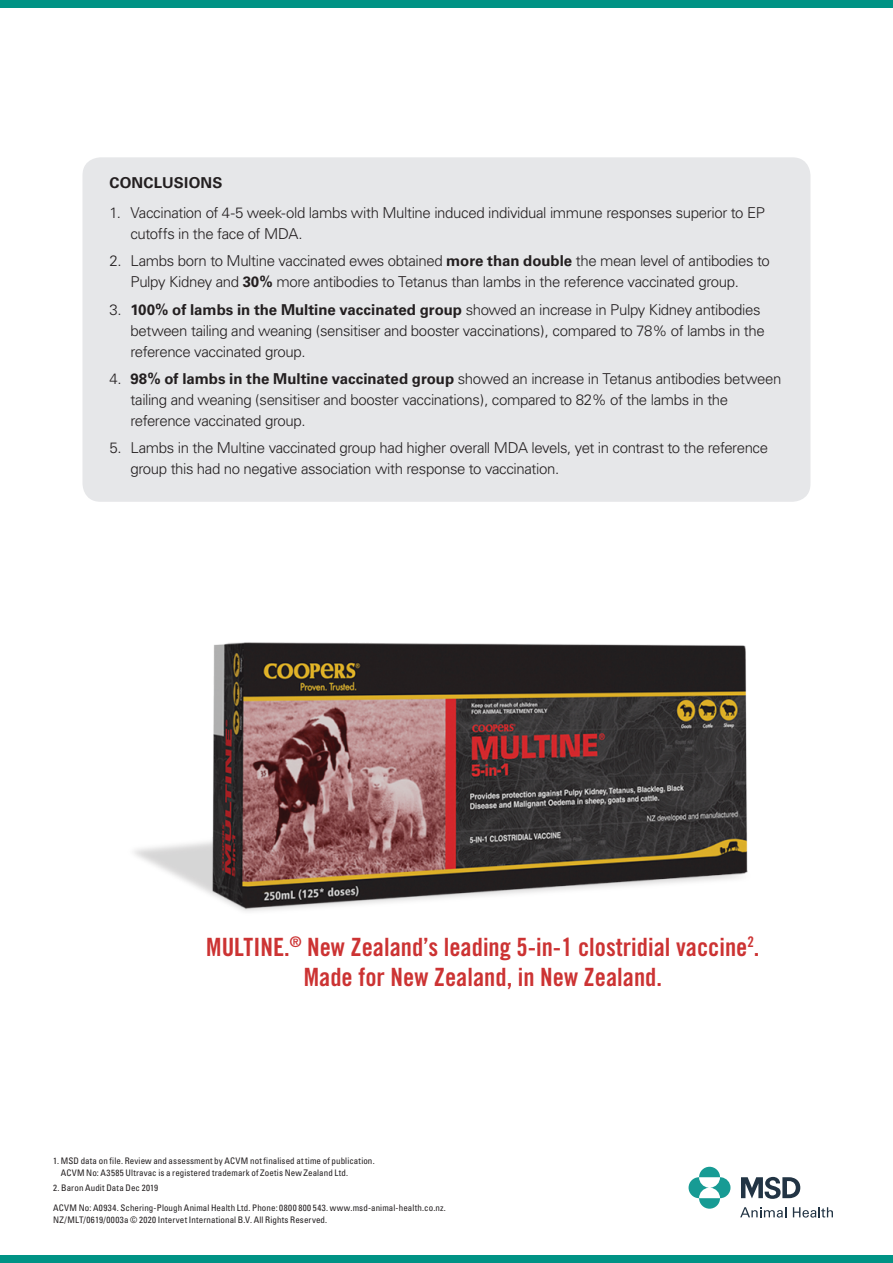
<style>
.page{position:relative;width:893px;height:1263px;background:#fff}
.page>*{position:absolute;margin:0;border:0;box-sizing:border-box;transform-origin:0 0}
.t1{font:25.2px/30.3px "Trade Gothic LT Std Bd Cn 20";color:#c33;text-align:center}
.t2{font:300 15px/21px "Univers";letter-spacing:-.025em;color:#231f20}
.t3{font:700 15px "Univers LT Std";letter-spacing:.015em;color:#231f20}
.t4{font:condensed 9px/12px "Univers LT Std";letter-spacing:.01em;color:#231f20}
.s1{font-weight:700}
</style>
<div class="page">
<img style="left:134px;top:642px;width:614px;height:270px">
<svg style="left:689px;top:1167px;width:41px;height:42px"></svg>
<svg style="left:741px;top:1177px;width:59px;height:22px"></svg>
<svg style="left:793px;top:1207px;width:40px;height:10px"></svg>
<svg style="left:740px;top:1207px;width:46px;height:10px"></svg>
<div style="left:82px;top:157px;width:728px;height:345px;background:#e6e7e9;border-radius:18px"></div>
<div style="left:0;top:1255px;width:893px;height:8px;background:#009385"></div>
<div style="left:0;top:0;width:893px;height:7px;background:#009385"></div>
<p class="t3" style="left:109px;top:174px;width:114px">CONCLUSIONS</p>
<p class="t2" style="left:130px;top:202px;width:636px;text-indent:-21px">1. Vaccination of 4-5 week-old lambs with Multine induced individual immune responses superior to EP cutoffs in the face of MDA.</p>
<p class="t2" style="left:130px;top:250px;width:641px;text-indent:-21px">2. Lambs born to Multine vaccinated ewes obtained <span class="s1">more than double</span> the mean level of antibodies to<br>Pulpy Kidney and <span class="s1">30%</span> more antibodies to Tetanus than lambs in the reference vaccinated group.</p>
<p class="t2" style="left:130px;top:299px;width:636px;text-indent:-21px">3. <span class="s1">100% of lambs in the Multine vaccinated group</span> showed an increase in Pulpy Kidney antibodies between tailing and weaning (sensitiser and booster vaccinations), compared to 78% of lambs in the reference vaccinated group.</p>
<p class="t2" style="left:130px;top:368px;width:652px;text-indent:-21px">4. <span class="s1">98% of lambs in the Multine vaccinated group</span> showed an increase in Tetanus antibodies between tailing and weaning (sensitiser and booster vaccinations), compared to 82% of the lambs in the reference vaccinated group.</p>
<p class="t2" style="left:130px;top:438px;width:639px;text-indent:-21px">5. Lambs in the Multine vaccinated group had higher overall MDA levels, yet in contrast to the reference group this had no negative association with response to vaccination.</p>
<h1 class="t1" style="left:206px;top:931px;width:555px">MULTINE.<sup>®</sup> New Zealand’s leading 5-in-1 clostridial vaccine<sup>2</sup>.<br>Made for New Zealand, in New Zealand.</h1>
<p class="t4" style="left:61px;top:1155px;width:315px;text-indent:-8px">1. MSD data on file. Review and assessment by ACVM not finalised at time of publication.<br>ACVM No: A3585 Ultravac is a registered trademark of Zoetis New Zealand Ltd.</p>
<p class="t4" style="left:53px;top:1181px;width:107px">2. Baron Audit Data Dec 2019</p>
<p class="t4" style="left:53px;top:1202px;width:394px">ACVM No: A0934. Schering-Plough Animal Health Ltd. Phone: 0800 800 543. www.msd-animal-health.co.nz.<br>NZ/MLT/0619/0003a © 2020 Intervet International B.V. All Rights Reserved.</p>
</div>
